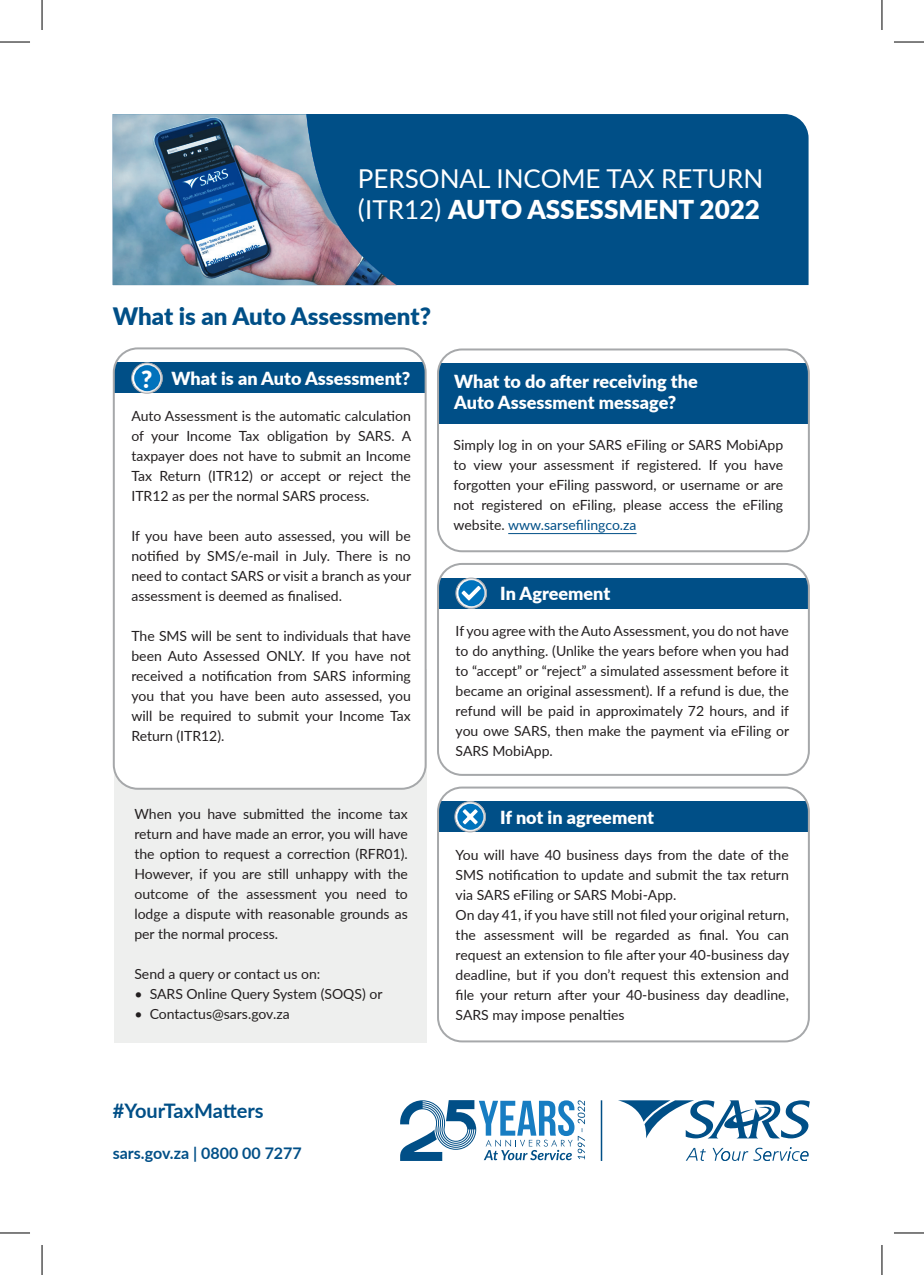
<style>
.page{position:relative;width:924px;height:1275px;background:#fff}
.page>*{position:absolute;margin:0;border:0;box-sizing:border-box;transform-origin:0 0}
.t1{font:26px/31.2px "Lato";color:#fff}
.t2{font:900 24px "Lato";color:#004f87}
.t3{font:900 23.8px "Lato";color:#fff}
.t4{font:700 20px "Lato";color:#004f87}
.t5{font:900 18px/21.6px "Lato";color:#fff}
.t6{font:700 16px "Lato";color:#004f87}
.t7{font:14px/20px "Lato";color:#231f20;text-align:justify}
.s1{font-weight:900}
.s2{color:#004f87}
</style>
<div class="page">
<div style="left:114px;top:669px;width:312px;height:373px;background:#eeefee"></div>
<div style="left:114px;top:348px;width:311px;height:440px;background:#fff;border-radius:24px"></div>
<div style="left:114px;top:362px;width:311px;height:31px;background:#004f87"></div>
<div style="left:113px;top:347px;width:313px;height:442px;border:2px solid #a6a8aa;border-radius:24px"></div>
<svg style="left:618px;top:1100px;width:191px;height:38px"></svg>
<svg style="left:685px;top:1148px;width:20px;height:13px"></svg>
<svg style="left:712px;top:1147px;width:96px;height:14px"></svg>
<div style="left:430px;top:114px;width:378px;height:171px;background:#004f87"></div>
<div style="left:396px;top:114px;width:34px;height:171px;background:#004f87"></div>
<img style="left:113px;top:114px;width:283px;height:171px">
<svg style="left:400px;top:1100px;width:184px;height:61px"></svg>
<hr style="left:600px;top:1100px;width:2px;height:61px;background:#004f87">
<div style="left:438px;top:363px;width:370px;height:61px;background:#004f87"></div>
<div style="left:437px;top:348px;width:372px;height:204px;border:2px solid #a6a8aa;border-radius:24px"></div>
<div style="left:438px;top:578px;width:370px;height:30px;background:#004f87"></div>
<div style="left:437px;top:563px;width:372px;height:213px;border:2px solid #a6a8aa;border-radius:24px"></div>
<div style="left:438px;top:801px;width:370px;height:31px;background:#004f87"></div>
<div style="left:437px;top:786px;width:372px;height:256px;border:2px solid #a6a8aa;border-radius:24px"></div>
<hr style="left:508px;top:533px;width:128px;height:1px;background:#004f87">
<div style="left:133px;top:364px;width:28px;height:28px;background:#0072bc;border-radius:50%"></div>
<div style="left:132px;top:363px;width:30px;height:30px;border:2px solid #fff;border-radius:50%"></div>
<div style="left:131px;top:363px;width:31px;height:30px;border:1px solid #a8a9ad;border-radius:50%"></div>
<svg style="left:456px;top:802px;width:28px;height:29px"></svg>
<div style="left:455px;top:801px;width:30px;height:31px;border:2px solid #fff;border-radius:50%"></div>
<div style="left:454px;top:801px;width:31px;height:31px;border:1px solid #a8a9ad;border-radius:50%"></div>
<svg style="left:462px;top:809px;width:15px;height:15px"></svg>
<svg style="left:457px;top:579px;width:28px;height:28px"></svg>
<div style="left:456px;top:578px;width:30px;height:30px;border:2px solid #fff;border-radius:50%"></div>
<div style="left:455px;top:578px;width:31px;height:30px;border:1px solid #a8a9ad;border-radius:50%"></div>
<svg style="left:461px;top:586px;width:19px;height:14px"></svg>
<hr style="left:0;top:42px;width:30px;height:1px;background:#000">
<hr style="left:893px;top:42px;width:30px;height:1px;background:#000">
<hr style="left:0;top:1232px;width:30px;height:1px;background:#000">
<hr style="left:893px;top:1232px;width:30px;height:1px;background:#000">
<hr style="left:42px;top:0;width:1px;height:30px;background:#000">
<hr style="left:42px;top:1245px;width:1px;height:30px;background:#000">
<hr style="left:881px;top:0;width:1px;height:30px;background:#000">
<hr style="left:881px;top:1245px;width:1px;height:30px;background:#000">
<p class="t1" style="left:357px;top:162px;width:406px">PERSONAL INCOME TAX RETURN (ITR12) <span class="s1">AUTO ASSESSMENT 2022</span></p>
<p class="t2" style="left:113px;top:298px;width:319px">What is an Auto Assessment?</p>
<p class="t3" style="left:141px;top:361px;width:13px">?</p>
<p class="t5" style="left:171px;top:367px;width:240px">What is an Auto Assessment?</p>
<p class="t7" style="left:131px;top:405px;width:281px">Auto Assessment is the automatic calculation of your Income Tax obligation by SARS. A taxpayer does not have to submit an Income Tax Return (ITR12) or accept or reject the ITR12 as per the normal SARS process.</p>
<p class="t7" style="left:131px;top:525px;width:281px">If you have been auto assessed, you will be notified by SMS/e-mail in July. There is no need to contact SARS or visit a branch as your assessment is deemed as finalised.</p>
<p class="t7" style="left:131px;top:625px;width:281px">The SMS will be sent to individuals that have been Auto Assessed ONLY. If you have not received a notification from SARS informing you that you have been auto assessed, you will be required to submit your Income Tax Return (ITR12).</p>
<p class="t7" style="left:134px;top:803px;width:275px">When you have submitted the income tax return and have made an error, you will have the option to request a correction (RFR01).<br>However, if you are still unhappy with the outcome of the assessment you need to lodge a dispute with reasonable grounds as per the normal process.</p>
<p class="t7" style="left:134px;top:963px;width:187px">Send a query or contact us on:</p>
<p class="t7" style="left:134px;top:983px;width:249px">• SARS Online Query System (SOQS) or</p>
<p class="t7" style="left:134px;top:1003px;width:157px">• Contactus@sars.gov.za</p>
<p class="t5" style="left:454px;top:369px;width:245px">What to do after receiving the<br>Auto Assessment message?</p>
<p class="t7" style="left:453px;top:434px;width:331px">Simply log in on your SARS eFiling or SARS MobiApp to view your assessment if registered. If you have forgotten your eFiling password, or username or are not registered on eFiling, please access the eFiling website. <span class="s2">www.sarsefilingco.za</span></p>
<p class="t5" style="left:500px;top:582px;width:111px">In Agreement</p>
<p class="t7" style="left:455px;top:620px;width:335px">If you agree with the Auto Assessment, you do not have to do anything. (Unlike the years before when you had to “accept” or “reject” a simulated assessment before it became an original assessment). If a refund is due, the refund will be paid in approximately 72 hours, and if you owe SARS, then make the payment via eFiling or SARS MobiApp.</p>
<p class="t5" style="left:500px;top:806px;width:155px">If not in agreement</p>
<p class="t7" style="left:455px;top:844px;width:334px">You will have 40 business days from the date of the SMS notification to update and submit the tax return via SARS eFiling or SARS Mobi-App.</p>
<p class="t7" style="left:455px;top:904px;width:335px">On day 41, if you have still not filed your original return, the assessment will be regarded as final. You can request an extension to file after your 40-business day deadline, but if you don’t request this extension and file your return after your 40-business day deadline, SARS may impose penalties</p>
<p class="t4" style="left:113px;top:1096px;width:152px">#YourTaxMatters</p>
<p class="t6" style="left:113px;top:1141px;width:190px">sars.gov.za | 0800 00 7277</p>
</div>
